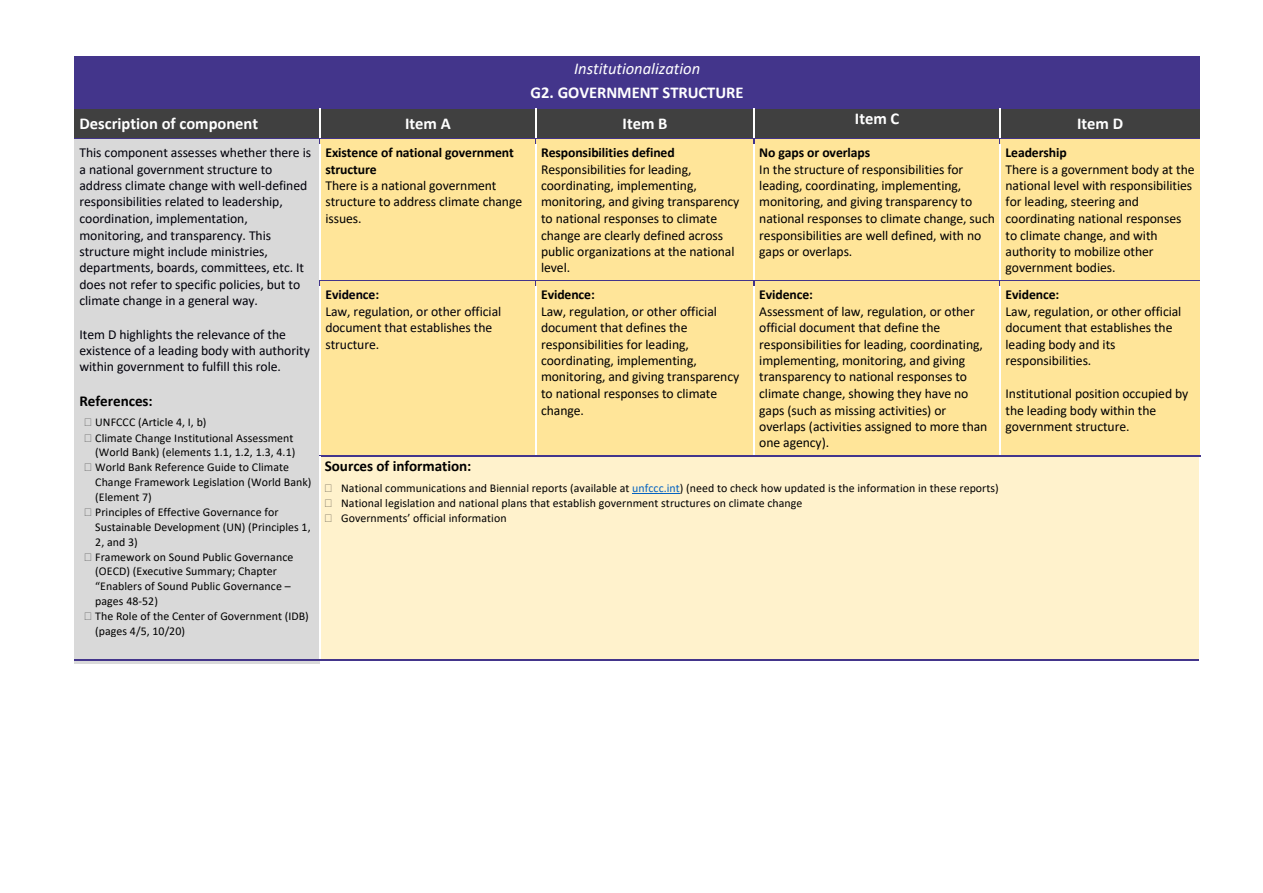
<style>
.page{position:relative;width:1263px;height:893px;background:#fff}
.page>*{position:absolute;margin:0;border:0;box-sizing:border-box;transform-origin:0 0}
.t1{font:700 16.5px/24.9px "Calibri";color:#fff;text-align:center}
.t2{font:700 15.15px "Calibri";letter-spacing:-.005em;color:#000}
.t3{font:13.65px/16.5px "Calibri";letter-spacing:-.005em;color:#000}
.t4{font:13.65px/16.5px "Calibri";letter-spacing:-.005em;color:#00000a}
.t5{font:11.85px/14.9px "Calibri";letter-spacing:.005em;color:#000}
.s1{font-weight:400;font-style:italic}
.s2{font-weight:700}
.s3{color:#00000a}
.s4{color:#0563c1}
</style>
<div class="page">
<div style="left:80px;top:58px;width:1114px;height:25px;background:#43358b"></div>
<div style="left:80px;top:83px;width:1114px;height:24px;background:#43358b"></div>
<hr style="left:74px;top:56px;width:1126px;height:2px;background:#43358b">
<div style="left:74px;top:109px;width:246px;height:29px;background:#404040"></div>
<div style="left:321px;top:109px;width:214px;height:29px;background:#404040"></div>
<div style="left:536px;top:109px;width:217px;height:29px;background:#404040"></div>
<div style="left:755px;top:109px;width:244px;height:29px;background:#404040"></div>
<div style="left:1001px;top:109px;width:199px;height:29px;background:#404040"></div>
<hr style="left:74px;top:107px;width:245px;height:1px;background:#43358b">
<hr style="left:321px;top:107px;width:214px;height:1px;background:#43358b">
<hr style="left:536px;top:107px;width:217px;height:1px;background:#43358b">
<hr style="left:755px;top:107px;width:244px;height:1px;background:#43358b">
<hr style="left:1001px;top:107px;width:199px;height:1px;background:#43358b">
<hr style="left:319px;top:108px;width:2px;height:30px;background:#fff">
<div style="left:74px;top:140px;width:246px;height:523px;background:#d9d9d9"></div>
<div style="left:321px;top:144px;width:214px;height:132px;background:#ffe599"></div>
<div style="left:536px;top:144px;width:217px;height:132px;background:#ffe599"></div>
<div style="left:755px;top:144px;width:244px;height:132px;background:#ffe599"></div>
<div style="left:1001px;top:144px;width:199px;height:132px;background:#ffe599"></div>
<hr style="left:74px;top:138px;width:245px;height:2px;background:#43358b">
<svg style="left:319px;top:138px;width:2px;height:6px"></svg>
<hr style="left:321px;top:138px;width:214px;height:2px;background:#43358b">
<hr style="left:321px;top:140px;width:214px;height:4px;background:#ffe599">
<hr style="left:536px;top:138px;width:217px;height:2px;background:#43358b">
<hr style="left:536px;top:140px;width:217px;height:4px;background:#ffe599">
<svg style="left:753px;top:138px;width:2px;height:6px"></svg>
<hr style="left:755px;top:138px;width:244px;height:2px;background:#43358b">
<hr style="left:755px;top:140px;width:244px;height:4px;background:#ffe599">
<svg style="left:999px;top:138px;width:2px;height:6px"></svg>
<hr style="left:1001px;top:138px;width:199px;height:2px;background:#43358b">
<hr style="left:1001px;top:140px;width:199px;height:4px;background:#ffe599">
<hr style="left:320px;top:276px;width:216px;height:4px;background:#ffe599">
<hr style="left:319px;top:144px;width:2px;height:136px;background:#fff">
<hr style="left:536px;top:276px;width:218px;height:4px;background:#ffe599">
<hr style="left:535px;top:144px;width:1px;height:136px;background:#fff">
<hr style="left:754px;top:276px;width:246px;height:4px;background:#ffe599">
<hr style="left:753px;top:144px;width:2px;height:136px;background:#fff">
<hr style="left:1000px;top:276px;width:200px;height:4px;background:#ffe599">
<hr style="left:999px;top:144px;width:2px;height:136px;background:#fff">
<div style="left:321px;top:286px;width:214px;height:165px;background:#ffe599"></div>
<div style="left:536px;top:286px;width:217px;height:165px;background:#ffe599"></div>
<div style="left:755px;top:286px;width:244px;height:165px;background:#ffe599"></div>
<div style="left:1001px;top:286px;width:199px;height:165px;background:#ffe599"></div>
<svg style="left:319px;top:280px;width:2px;height:6px"></svg>
<hr style="left:321px;top:280px;width:214px;height:2px;background:#43358b">
<hr style="left:321px;top:282px;width:214px;height:4px;background:#ffe599">
<hr style="left:536px;top:280px;width:217px;height:2px;background:#43358b">
<hr style="left:536px;top:282px;width:217px;height:4px;background:#ffe599">
<svg style="left:753px;top:280px;width:2px;height:6px"></svg>
<hr style="left:755px;top:280px;width:244px;height:2px;background:#43358b">
<hr style="left:755px;top:282px;width:244px;height:4px;background:#ffe599">
<svg style="left:999px;top:280px;width:2px;height:6px"></svg>
<hr style="left:1001px;top:280px;width:199px;height:2px;background:#43358b">
<hr style="left:1001px;top:282px;width:199px;height:4px;background:#ffe599">
<hr style="left:320px;top:451px;width:216px;height:4px;background:#ffe599">
<hr style="left:319px;top:286px;width:2px;height:169px;background:#fff">
<hr style="left:536px;top:451px;width:218px;height:4px;background:#ffe599">
<hr style="left:535px;top:286px;width:1px;height:169px;background:#fff">
<hr style="left:754px;top:451px;width:246px;height:4px;background:#ffe599">
<hr style="left:753px;top:286px;width:2px;height:169px;background:#fff">
<hr style="left:1000px;top:451px;width:200px;height:4px;background:#ffe599">
<hr style="left:999px;top:286px;width:2px;height:169px;background:#fff">
<div style="left:321px;top:457px;width:878px;height:202px;background:#fff2cc"></div>
<hr style="left:632px;top:493px;width:48px;height:1px;background:#0563c1">
<hr style="left:321px;top:455px;width:214px;height:2px;background:#43358b">
<hr style="left:536px;top:455px;width:217px;height:2px;background:#43358b">
<hr style="left:755px;top:455px;width:244px;height:2px;background:#43358b">
<hr style="left:1001px;top:455px;width:198px;height:2px;background:#43358b">
<hr style="left:74px;top:659px;width:245px;height:1px;background:#43358b">
<hr style="left:319px;top:457px;width:2px;height:202px;background:#fff">
<hr style="left:321px;top:659px;width:878px;height:1px;background:#43358b">
<p class="t1" style="left:531px;top:55px;width:214px"><span class="s1">Institutionalization<br></span>G2. GOVERNMENT STRUCTURE</p>
<p class="t1" style="left:80px;top:111px;width:180px">Description of component</p>
<p class="t1" style="left:405px;top:111px;width:47px">Item A</p>
<p class="t1" style="left:623px;top:111px;width:46px">Item B</p>
<p class="t1" style="left:855px;top:106px;width:46px">Item C</p>
<p class="t1" style="left:1077px;top:111px;width:48px">Item D</p>
<p class="t4" style="left:80px;top:144px;width:233px">This component assesses whether there is a national government structure to address climate change with well-defined responsibilities related to leadership, coordination, implementation, monitoring, and transparency. This structure might include ministries, departments, boards, committees, etc. It does not refer to specific policies, but to climate change in a general way.</p>
<p class="t4" style="left:80px;top:325px;width:232px">Item D highlights the relevance of the existence of a leading body with authority within government to fulfill this role.</p>
<p class="t2" style="left:80px;top:390px;width:75px">References:</p>
<p class="t5" style="left:95px;top:414px;width:218px">UNFCCC (Article 4, I, b)<br>Climate Change Institutional Assessment (World Bank) (elements 1.1, 1.2, 1.3, 4.1)<br>World Bank Reference Guide to Climate<br>Change Framework Legislation (World Bank) (Element 7)<br>Principles of Effective Governance for<br>Sustainable Development (UN) (Principles 1,<br>2, and 3)<br>Framework on Sound Public Governance (OECD) (Executive Summary; Chapter “Enablers of Sound Public Governance – pages 48-52)<br>The Role of the Center of Government (IDB) (pages 4/5, 10/20)</p>
<p class="t3" style="left:325px;top:144px;width:198px"><span class="s2">Existence of national government structure<br></span>There is a national government structure to address climate change issues.</p>
<p class="t3" style="left:541px;top:144px;width:200px"><span class="s2">Responsibilities defined<br></span>Responsibilities for leading, coordinating, implementing, monitoring, and giving transparency to national responses to climate change are clearly defined across public organizations at the national level.</p>
<p class="t3" style="left:759px;top:144px;width:237px"><span class="s2">No gaps or overlaps<br></span>In the structure of responsibilities for leading, coordinating, implementing, monitoring, and giving transparency to national responses to climate change, such responsibilities are well defined, with no gaps or overlaps.</p>
<p class="t3" style="left:1005px;top:144px;width:191px"><span class="s2">Leadership<br></span>There is a government body at the national level with responsibilities for leading, steering and coordinating national responses to climate change, and with authority to mobilize other government bodies.</p>
<p class="t4" style="left:325px;top:286px;width:177px"><span class="s2">Evidence:<br></span>Law, regulation, or other official document that establishes the structure.</p>
<p class="t3" style="left:541px;top:286px;width:200px"><span class="s2">Evidence:<br></span>Law, regulation, <span class="s3">or other official document</span> that defines the responsibilities for leading, coordinating, implementing, monitoring, and giving transparency to national responses to climate change.</p>
<p class="t3" style="left:759px;top:286px;width:230px"><span class="s2">Evidence:<br></span>Assessment of law, regulation, <span class="s3">or other official document</span> that define the responsibilities for leading, coordinating, implementing, monitoring, and giving transparency to national responses to climate change, showing they have no gaps (such as missing activities) or overlaps (activities assigned to more than one agency).</p>
<p class="t3" style="left:1005px;top:286px;width:177px"><span class="s2">Evidence:<br></span>Law, regulation, or other official document that establishes the leading body and its responsibilities.</p>
<p class="t3" style="left:1005px;top:385px;width:184px">Institutional position occupied by the leading body within the government structure.</p>
<p class="t2" style="left:325px;top:455px;width:148px">Sources of information:</p>
<p class="t5" style="left:341px;top:480px;width:659px">National communications and Biennial reports (available at <span class="s4">unfccc.int</span>) (need to check how updated is the information in these reports)<br>National legislation and national plans that establish government structures on climate change<br>Governments’ official information</p>
</div>
